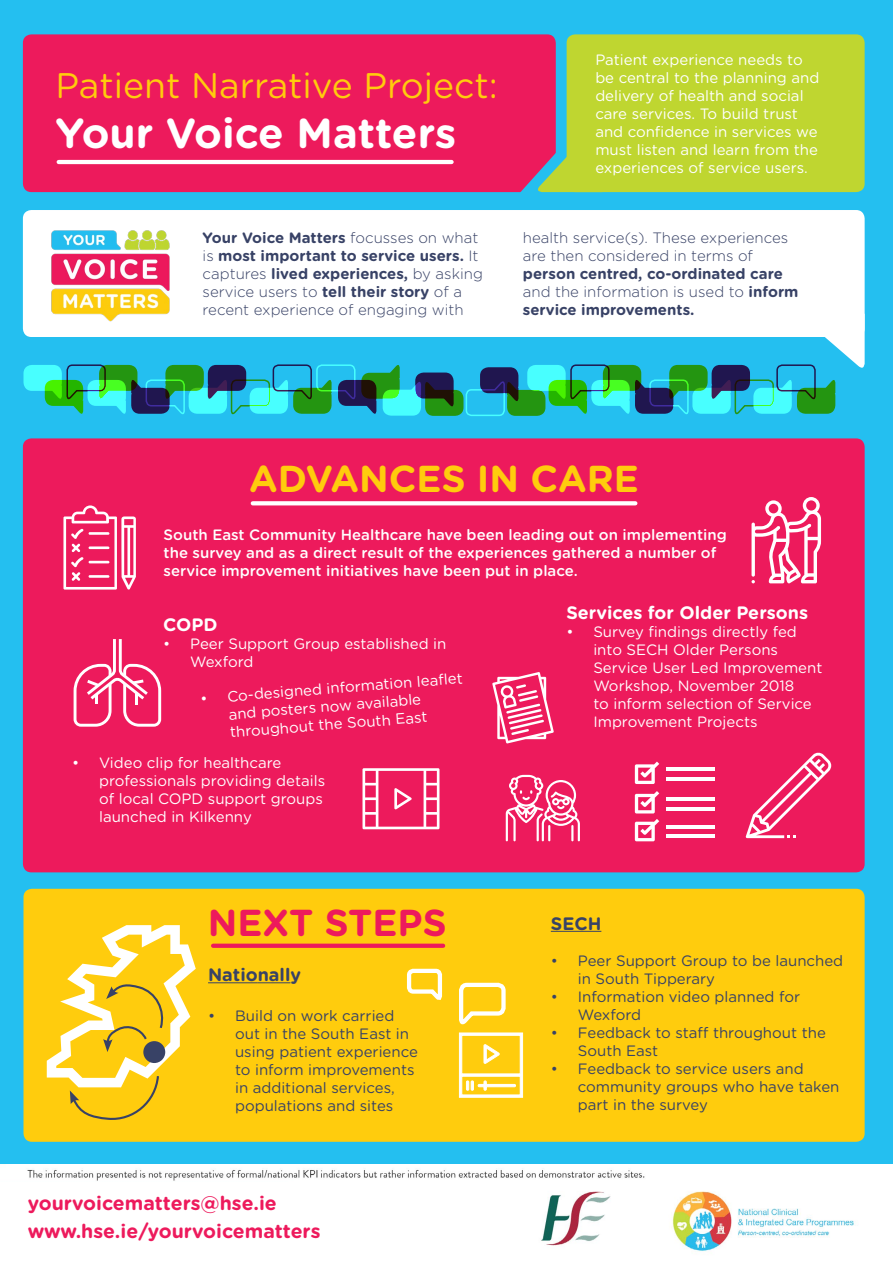
<style>
.page{position:relative;width:893px;height:1263px;background:#24bff0}
.page>*{position:absolute;margin:0;border:0;box-sizing:border-box;transform-origin:0 0}
.t1{font:700 42px "Gotham Rounded";color:#fff}
.t2{font:700 37.5px "Gotham Rounded";color:#ffcc0d}
.t3{font:700 37.5px "Gotham Rounded";color:#ed1a5c}
.t4{font:35.55px "Gotham Rounded";color:#ffcc0d}
.t5{font:700 19.5px/28.5px "Gotham Rounded";color:#ed1a5c}
.t6{font:700 18px "Gotham Rounded";color:#fff}
.t7{font:700 18px "Gotham Rounded";color:#384266}
.t8{font:15px/18px "Gotham Rounded";color:#fff}
.t9{font:15px/18px "Gotham Rounded";color:#384266}
.t10{font:300 15px/18px "Gotham Rounded";color:#384266}
.t11{font:500 15px/18px "Gotham Rounded";color:#fff}
.t12{font:700 15px/18px "Gotham Rounded";color:#384266}
.s1{font-weight:700}
.s2{font-weight:300}
</style>
<div class="page">
<img style="left:0;top:1164px;width:893px;height:99px">
<div style="left:0;top:1182px;width:344px;height:81px;background:#fff"></div>
<div style="left:23px;top:438px;width:842px;height:434px;background:#ed1a5c;border-radius:9px"></div>
<svg style="left:253px;top:501px;width:382px;height:4px;background:#fef3f7"></svg>
<div style="left:23px;top:34px;width:533px;height:158px;background:#ed1a5c;border-radius:9px"></div>
<div style="left:567px;top:34px;width:298px;height:158px;background:#bfd630;border-radius:9px"></div>
<svg style="left:499px;top:121px;width:103px;height:72px"></svg>
<div style="left:23px;top:889px;width:842px;height:253px;background:#ffcc0d;border-radius:9px"></div>
<div style="left:23px;top:210px;width:842px;height:127px;background:#fff;border-radius:9px"></div>
<img style="left:51px;top:230px;width:119px;height:92px">
<hr style="left:208px;top:982px;width:50px;height:1px;background:#384266">
<hr style="left:258px;top:982px;width:32px;height:1px;background:#384266">
<hr style="left:551px;top:931px;width:50px;height:1px;background:#384266">
<svg style="left:63px;top:505px;width:73px;height:85px"></svg>
<div style="left:425px;top:390px;width:38px;height:26px;background:#249511;border-radius:9px"></div>
<div style="left:507px;top:390px;width:38px;height:26px;background:#249511;border-radius:9px"></div>
<div style="left:415px;top:373px;width:39px;height:25px;background:#20164f;border-radius:9px"></div>
<div style="left:480px;top:367px;width:38px;height:26px;background:#20164f;border-radius:9px"></div>
<svg style="left:386px;top:365px;width:14px;height:13px"></svg>
<svg style="left:361px;top:373px;width:39px;height:26px"></svg>
<div style="left:23px;top:365px;width:39px;height:26px;background:#48ffff;border-radius:9px"></div>
<svg style="left:45px;top:380px;width:38px;height:26px"></svg>
<div style="left:189px;top:388px;width:38px;height:26px;background:#48ffff;border-radius:9px"></div>
<svg style="left:407px;top:380px;width:47px;height:28px"></svg>
<svg style="left:383px;top:390px;width:38px;height:26px"></svg>
<svg style="left:465px;top:380px;width:56px;height:36px"></svg>
<div style="left:165px;top:365px;width:39px;height:26px;background:#249511;border-radius:9px"></div>
<svg style="left:48px;top:364px;width:138px;height:51px"></svg>
<svg style="left:208px;top:364px;width:168px;height:51px"></svg>
<svg style="left:208px;top:365px;width:38px;height:26px"></svg>
<div style="left:527px;top:365px;width:39px;height:26px;background:#48ffff;border-radius:9px"></div>
<svg style="left:549px;top:380px;width:38px;height:26px"></svg>
<div style="left:692px;top:388px;width:39px;height:26px;background:#48ffff;border-radius:9px"></div>
<div style="left:669px;top:365px;width:39px;height:26px;background:#249511;border-radius:9px"></div>
<svg style="left:552px;top:364px;width:138px;height:51px"></svg>
<svg style="left:712px;top:314px;width:153px;height:101px"></svg>
<svg style="left:712px;top:365px;width:38px;height:26px"></svg>
<svg style="left:74px;top:639px;width:87px;height:88px"></svg>
<svg style="left:751px;top:497px;width:70px;height:86px"></svg>
<svg style="left:492px;top:672px;width:62px;height:71px"></svg>
<svg style="left:362px;top:768px;width:77px;height:61px"></svg>
<svg style="left:506px;top:775px;width:74px;height:66px"></svg>
<svg style="left:746px;top:753px;width:85px;height:85px"></svg>
<svg style="left:635px;top:761px;width:24px;height:23px"></svg>
<svg style="left:635px;top:791px;width:24px;height:22px"></svg>
<svg style="left:635px;top:819px;width:24px;height:22px"></svg>
<hr style="left:666px;top:777px;width:49px;height:4px;background:#fff">
<hr style="left:666px;top:768px;width:49px;height:3px;background:#fff">
<hr style="left:666px;top:807px;width:49px;height:3px;background:#fff">
<hr style="left:666px;top:797px;width:49px;height:3px;background:#fff">
<hr style="left:666px;top:835px;width:49px;height:3px;background:#fff">
<hr style="left:666px;top:825px;width:49px;height:3px;background:#fff">
<svg style="left:47px;top:925px;width:149px;height:195px"></svg>
<div style="left:213px;top:943px;width:230px;height:5px;background:#ed1a5c"></div>
<svg style="left:406px;top:968px;width:37px;height:32px"></svg>
<svg style="left:458px;top:982px;width:65px;height:116px"></svg>
<hr style="left:59px;top:160px;width:393px;height:4px;background:#fff">
<h3 class="t4" style="left:56px;top:61px;width:444px">Patient Narrative Project:</h3>
<h1 class="t1" style="left:56px;top:103px;width:402px">Your Voice Matters</h1>
<p class="t8" style="left:595px;top:50px;width:225px">Patient experience needs to be central to the planning and delivery of health and social care services. To build trust and confidence in services we must listen and learn from the experiences of service users.</p>
<p class="t10" style="left:203px;top:228px;width:282px"><span class="s1">Your Voice Matters</span> focusses on what is <span class="s1">most important to service users.</span> It captures <span class="s1">lived experiences,</span> by asking service users to <span class="s1">tell their story</span> of a recent experience of engaging with</p>
<p class="t10" style="left:523px;top:228px;width:267px">health service(s). These experiences are then considered in terms of</p>
<p class="t12" style="left:523px;top:264px;width:277px">person centred, co-ordinated care <span class="s2">and the information is used to</span> inform service improvements.</p>
<h2 class="t2" style="left:249px;top:451px;width:392px">ADVANCES IN CARE</h2>
<p class="t11" style="left:164px;top:525px;width:565px">South East Community Healthcare have been leading out on implementing the survey and as a direct result of the experiences gathered a number of service improvement initiatives have been put in place.</p>
<p class="t6" style="left:163px;top:611px;width:56px">COPD</p>
<p class="t8" style="left:190px;top:633px;width:258px;text-indent:-27px">• Peer Support Group established in<br>Wexford</p>
<p class="t8" style="left:226px;top:688px;width:238px;text-indent:-27px;rotate:-5deg">• Co-designed information leafl et and posters now available throughout the South East</p>
<p class="t8" style="left:99px;top:753px;width:228px;text-indent:-27px">• Video clip for healthcare professionals providing details of local COPD support groups launched in Kilkenny</p>
<h2 class="t3" style="left:208px;top:895px;width:240px">NEXT STEPS</h2>
<p class="t7" style="left:208px;top:961px;width:94px">Nationally</p>
<p class="t9" style="left:235px;top:1005px;width:184px;text-indent:-27px">• Build on work carried out in the South East in using patient experience to inform improvements in additional services, populations and sites</p>
<h3 class="t5" style="left:28px;top:1187px;width:294px">yourvoicematters@hse.ie www.hse.ie/yourvoicematters</h3>
<p class="t6" style="left:566px;top:599px;width:243px">Services for Older Persons</p>
<p class="t8" style="left:593px;top:622px;width:231px;text-indent:-27px">• Survey findings directly fed into SECH Older Persons<br>Service User Led Improvement<br>Workshop, November 2018<br>to inform selection of Service<br>Improvement Projects</p>
<p class="t7" style="left:551px;top:910px;width:52px">SECH</p>
<p class="t9" style="left:578px;top:950px;width:267px;text-indent:-27px">• Peer Support Group to be launched in South Tipperary</p>
<p class="t9" style="left:578px;top:986px;width:224px;text-indent:-27px">• Information video planned for<br>Wexford</p>
<p class="t9" style="left:578px;top:1022px;width:250px;text-indent:-27px">• Feedback to staff throughout the<br>South East</p>
<p class="t9" style="left:578px;top:1058px;width:263px;text-indent:-27px">• Feedback to service users and community groups who have taken part in the survey</p>
</div>
